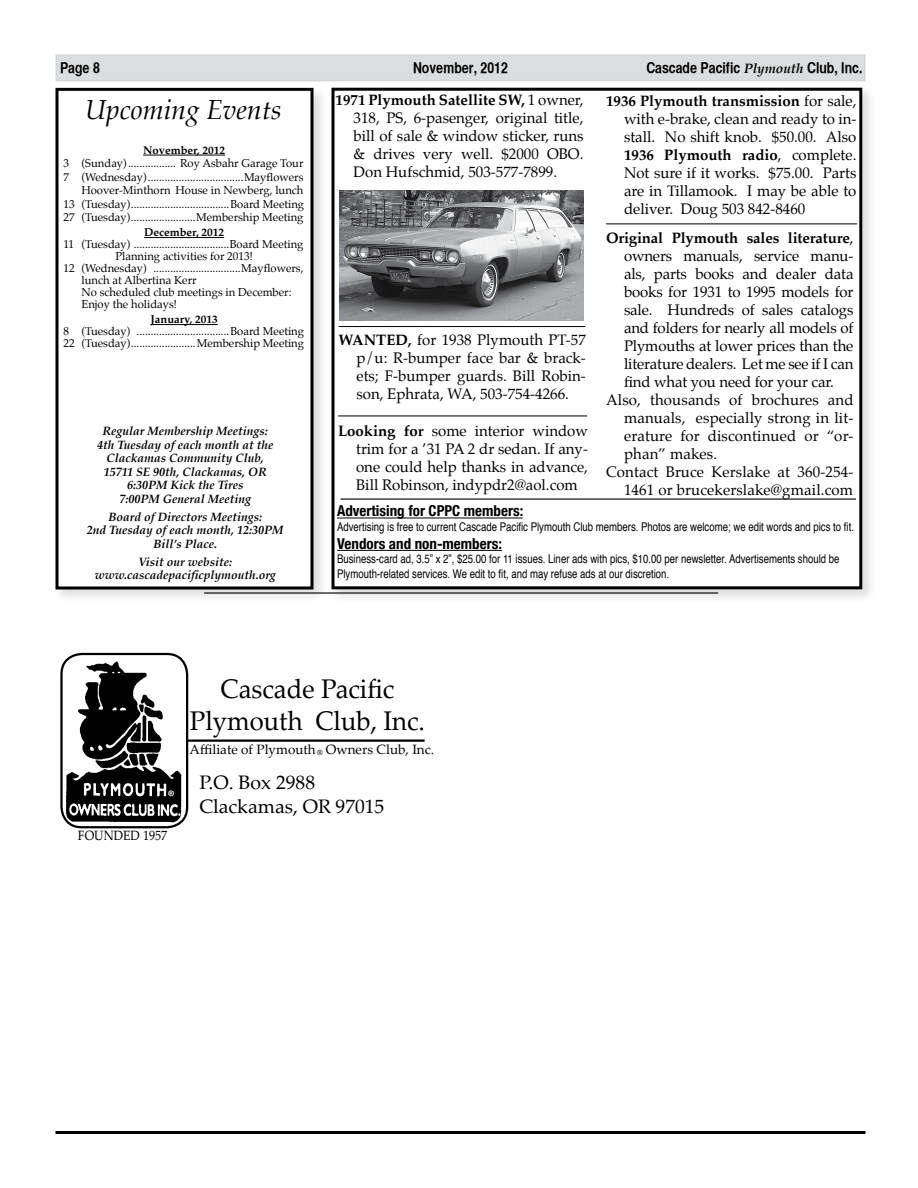
<style>
.page{position:relative;width:918px;height:1188px;background:#fff}
.page>*{position:absolute;margin:0;border:0;box-sizing:border-box;transform-origin:0 0}
.t1{font:27px/32.4px "Palatino Linotype";color:#000;text-align:center;scale:.95 1}
.t2{font:italic 27px "Palatino";color:#000}
.t3{font:19.5px/23.4px "Palatino Linotype";color:#000}
.t4{font:15px/18px "Palatino";color:#000;text-align:justify}
.t5{font:15px "Helvetica CY Bold";color:#000}
.t6{font:700 condensed 15px "Helvetica Neue";color:#000}
.t7{font:700 15px "Palatino";letter-spacing:-.01em;color:#000}
.t8{font:13.5px "Palatino Linotype";color:#000}
.t9{font:13.5px "Palatino Linotype";color:#000;scale:.9 1}
.t10{font:12px/14.4px "Helvetica";color:#000;scale:.8 1}
.t11{font:italic 700 12px/13.5px "Palatino";color:#000;text-align:center}
.t12{font:11.25px/13.5px "Palatino";color:#000;text-align:right}
.t13{font:700 11.25px "Palatino";color:#000}
.t14{font:700 7.5px "Palatino Linotype";color:#000}
.t15{font:700 7.5px "Helvetica";color:#fff}
.s1{font-family:"Palatino";font-weight:700;font-style:italic;font-size:13.5px}
.s2{font-weight:700}
.s3{font-weight:400}
</style>
<div class="page">
<div style="left:329px;top:86px;width:547px;height:517px;background:#000;opacity:.13"></div>
<div style="left:333px;top:89px;width:528px;height:499px;background:#fff"></div>
<div style="left:332px;top:88px;width:530px;height:501px;border:3px solid #000"></div>
<div style="left:53px;top:86px;width:274px;height:518px;background:#000;opacity:.13"></div>
<div style="left:57px;top:89px;width:255px;height:499px;background:#fff"></div>
<div style="left:56px;top:88px;width:258px;height:502px;border:3px solid #000"></div>
<div style="left:56px;top:54px;width:810px;height:27px;background:#dcddde"></div>
<hr style="left:56px;top:1131px;width:810px;height:3px;background:#000">
<hr style="left:187px;top:740px;width:238px;height:2px;background:#000">
<img style="left:64px;top:660px;width:121px;height:165px">
<div style="left:60px;top:653px;width:128px;height:175px;border:2px solid #000;border-radius:20px"></div>
<div style="left:167px;top:786px;width:12px;height:15px;background:#000;border-radius:50%"></div>
<div style="left:166px;top:785px;width:14px;height:17px;border:2px solid #000;border-radius:50%"></div>
<hr style="left:337px;top:518px;width:186px;height:1px;background:#000">
<hr style="left:337px;top:550px;width:165px;height:1px;background:#000">
<hr style="left:340px;top:499px;width:516px;height:1px;background:#000">
<hr style="left:204px;top:592px;width:514px;height:2px;background:#000">
<hr style="left:143px;top:155px;width:82px;height:1px;background:#000">
<hr style="left:144px;top:237px;width:80px;height:1px;background:#000">
<hr style="left:151px;top:324px;width:67px;height:1px;background:#000">
<hr style="left:606px;top:224px;width:251px;height:1px;background:#000">
<img style="left:339px;top:191px;width:245px;height:129px">
<hr style="left:338px;top:416px;width:249px;height:1px;background:#000">
<hr style="left:339px;top:326px;width:246px;height:1px;background:#000">
<p class="t5" style="left:60px;top:59px;width:41px">Page 8</p>
<p class="t5" style="left:413px;top:59px;width:96px">November, 2012</p>
<p class="t5" style="left:646px;top:59px;width:218px">Cascade Pacific <span class="s1">Plymouth</span> Club, Inc.</p>
<h1 class="t2" style="left:85px;top:88px;width:198px">Upcoming Events</h1>
<p class="t13" style="left:143px;top:140px;width:83px">November, 2012</p>
<p class="t12" style="left:63px;top:157px;width:242px">3 (Sunday)................. Roy Asbahr Garage Tour 7 (Wednesday)..................................Mayflowers Hoover-Minthorn House in Newberg, lunch<br>13 (Tuesday)...................................Board Meeting 27 (Tuesday).......................Membership Meeting</p>
<p class="t13" style="left:144px;top:223px;width:81px">December, 2012</p>
<p class="t12" style="left:63px;top:238px;width:241px">11 (Tuesday) ..................................Board Meeting</p>
<p class="t12" style="left:115px;top:250px;width:139px">Planning activities for 2013!</p>
<p class="t12" style="left:63px;top:262px;width:242px">12 (Wednesday) ...............................Mayflowers,</p>
<p class="t12" style="left:81px;top:274px;width:117px">lunch at Albertina Kerr</p>
<p class="t12" style="left:81px;top:286px;width:212px">No scheduled club meetings in December:</p>
<p class="t12" style="left:81px;top:298px;width:97px">Enjoy the holidays!</p>
<p class="t13" style="left:151px;top:310px;width:69px">January, 2013</p>
<p class="t12" style="left:63px;top:326px;width:242px;line-height:12px;text-align:left">8 (Tuesday) .................................Board Meeting<br>22 (Tuesday).......................Membership Meeting</p>
<p class="t11" style="left:97px;top:424px;width:178px">Regular Membership Meetings:<br>4th Tuesday of each month at the<br>Clackamas Community Club,<br>15711 SE 90th, Clackamas, OR<br>6:30PM Kick the Tires<br>7:00PM General Meeting</p>
<p class="t11" style="left:87px;top:510px;width:198px">Board of Directors Meetings:<br>2nd Tuesday of each month, 12:30PM<br>Bill’s Place.</p>
<p class="t11" style="left:95px;top:555px;width:183px">Visit our website: www.cascadepacificplymouth.org</p>
<p class="t4" style="left:354px;top:91px;width:231px;text-indent:-18px"><span class="s2">1971 Plymouth Satellite SW,</span> 1 owner, 318, PS, 6-pasenger, original title, bill of sale &amp; window sticker, runs &amp; drives very well. $2000 OBO.<br>Don Hufschmid, 503-577-7899.</p>
<p class="t4" style="left:357px;top:330px;width:231px;text-indent:-18px"><span class="s2">WANTED,</span> for 1938 Plymouth PT-57 p/u: R-bumper face bar &amp; brack&shy;ets; F-bumper guards. Bill Robin&shy;son, Ephrata, WA, 503-754-4266.</p>
<p class="t4" style="left:356px;top:422px;width:233px;text-indent:-18px"><span class="s2">Looking for</span> some interior window trim for a ’31 PA 2 dr sedan. If any&shy;one could help thanks in advance, Bill Robinson, indypdr2@aol.com</p>
<p class="t4" style="left:624px;top:92px;width:234px;text-indent:-18px"><span class="s2">1936 Plymouth transmission</span> for sale, with e-brake, clean and ready to in&shy;stall. No shift knob. $50.00. Also <span class="s2">1936 Plymouth radio</span>, complete.<br>Not sure if it works. $75.00. Parts are in Tillamook. I may be able to deliver. Doug 503 842-8460</p>
<p class="t7" style="left:606px;top:225px;width:249px">Original Plymouth sales literature<span class="s3">,</span></p>
<p class="t4" style="left:624px;top:246px;width:231px">owners manuals, service manu-</p>
<p class="t4" style="left:624px;top:264px;width:231px">als, parts books and dealer data</p>
<p class="t4" style="left:624px;top:282px;width:231px">books for 1931 to 1995 models for</p>
<p class="t4" style="left:624px;top:300px;width:231px">sale. Hundreds of sales catalogs</p>
<p class="t4" style="left:624px;top:318px;width:231px">and folders for nearly all models of</p>
<p class="t4" style="left:624px;top:336px;width:231px">Plymouths at lower prices than the</p>
<p class="t4" style="left:624px;top:354px;width:231px">literature dealers. Let me see if I can</p>
<p class="t4" style="left:624px;top:372px;width:211px">find what you need for your car.</p>
<p class="t4" style="left:606px;top:390px;width:249px">Also, thousands of brochures and</p>
<p class="t4" style="left:624px;top:408px;width:231px">manuals, especially strong in lit-</p>
<p class="t4" style="left:624px;top:426px;width:231px">erature for discontinued or “or-</p>
<p class="t4" style="left:624px;top:444px;width:95px">phan” makes.</p>
<p class="t4" style="left:606px;top:462px;width:249px">Contact Bruce Kerslake at 360-254-</p>
<p class="t4" style="left:624px;top:480px;width:231px">1461 or brucekerslake@gmail.com</p>
<p class="t6" style="left:337px;top:502px;width:188px">Advertising for CPPC members:</p>
<p class="t10" style="left:337px;top:520px;width:648px">Advertising is free to current Cascade Pacific Plymouth Club members. Photos are welcome; we edit words and pics to fit.</p>
<p class="t6" style="left:337px;top:534px;width:166px">Vendors and non-members:</p>
<p class="t10" style="left:337px;top:552px;width:630px">Business-card ad, 3.5” x 2”, $25.00 for 11 issues. Liner ads with pics, $10.00 per newsletter. Advertisements should be<br>Plymouth-related services. We edit to fit, and may refuse ads at our discretion.</p>
<p class="t15" style="left:168px;top:788px;width:7px">®</p>
<p class="t9" style="left:78px;top:826px;width:101px">FOUNDED 1957</p>
<h1 class="t1" style="left:190px;top:671px;width:249px">Cascade Pacific<br>Plymouth Club, Inc.</h1>
<p class="t8" style="left:190px;top:739px;width:246px">Affiliate of Plymouth Owners Club, Inc.</p>
<h2 class="t3" style="left:199px;top:770px;width:187px">P.O. Box 2988<br>Clackamas, OR 97015</h2>
<p class="t14" style="left:317px;top:748px;width:7px">®</p>
</div>
